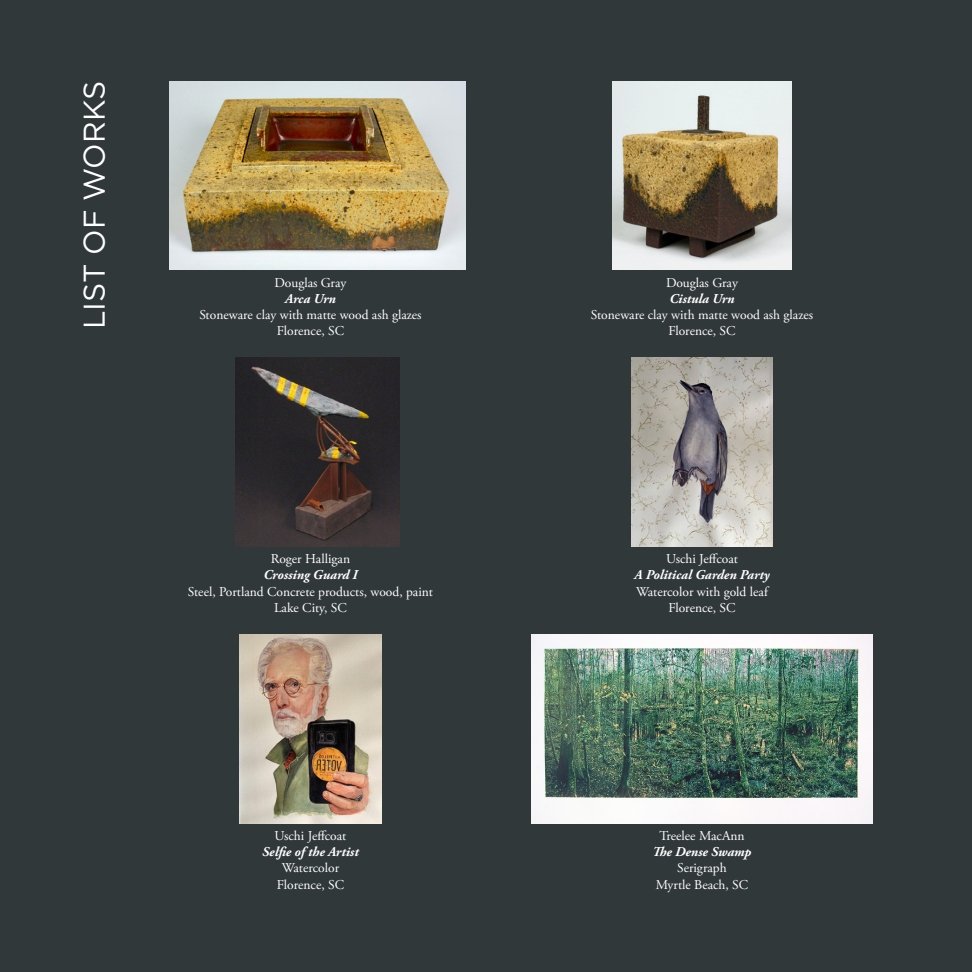
<style>
.page{position:relative;width:972px;height:972px;background:#31383a}
.page>*{position:absolute;margin:0;border:0;box-sizing:border-box;transform-origin:0 0}
.t1{font:30px "Gotham";color:#fff}
.list_object_caption{font:13.5px "Adobe Garamond Pro";color:#fff}
.list_object_caption-2{font:italic 700 13.5px "Adobe Garamond Pro";color:#fff}
</style>
<div class="page">
<img style="left:169px;top:81px;width:296px;height:189px">
<img style="left:612px;top:81px;width:180px;height:189px">
<img style="left:235px;top:358px;width:164px;height:189px">
<img style="left:631px;top:358px;width:142px;height:189px">
<img style="left:240px;top:635px;width:141px;height:189px">
<img style="left:531px;top:634px;width:342px;height:190px">
<p class="t1" style="left:75px;top:329px;width:250px;rotate:-90deg">LIST OF WORKS</p>
<p class="list_object_caption" style="left:275px;top:274px;width:73px">Douglas Gray</p>
<p class="list_object_caption-2" style="left:285px;top:291px;width:52px">Arca Urn</p>
<p class="list_object_caption" style="left:199px;top:307px;width:224px">Stoneware clay with matte wood ash glazes</p>
<p class="list_object_caption" style="left:277px;top:323px;width:69px">Florence, SC</p>
<p class="list_object_caption" style="left:271px;top:551px;width:81px">Roger Halligan</p>
<p class="list_object_caption-2" style="left:264px;top:567px;width:95px">Crossing Guard I</p>
<p class="list_object_caption" style="left:188px;top:583px;width:247px">Steel, Portland Concrete products, wood, paint</p>
<p class="list_object_caption" style="left:274px;top:600px;width:74px">Lake City, SC</p>
<p class="list_object_caption" style="left:275px;top:828px;width:73px">Uschi Jeffcoat</p>
<p class="list_object_caption-2" style="left:262px;top:844px;width:98px">Selfie of the Artist</p>
<p class="list_object_caption" style="left:282px;top:860px;width:59px">Watercolor</p>
<p class="list_object_caption" style="left:277px;top:876px;width:69px">Florence, SC</p>
<p class="list_object_caption" style="left:666px;top:274px;width:73px">Douglas Gray</p>
<p class="list_object_caption-2" style="left:669px;top:291px;width:67px">Cistula Urn</p>
<p class="list_object_caption" style="left:591px;top:307px;width:224px">Stoneware clay with matte wood ash glazes</p>
<p class="list_object_caption" style="left:668px;top:323px;width:69px">Florence, SC</p>
<p class="list_object_caption" style="left:666px;top:551px;width:73px">Uschi Jeffcoat</p>
<p class="list_object_caption-2" style="left:634px;top:567px;width:137px">A Political Garden Party</p>
<p class="list_object_caption" style="left:636px;top:583px;width:133px">Watercolor with gold leaf</p>
<p class="list_object_caption" style="left:668px;top:600px;width:69px">Florence, SC</p>
<p class="list_object_caption" style="left:659px;top:828px;width:87px">Treelee MacAnn</p>
<p class="list_object_caption-2" style="left:652px;top:844px;width:101px">The Dense Swamp</p>
<p class="list_object_caption" style="left:677px;top:860px;width:51px">Serigraph</p>
<p class="list_object_caption" style="left:656px;top:876px;width:94px">Myrtle Beach, SC</p>
</div>
